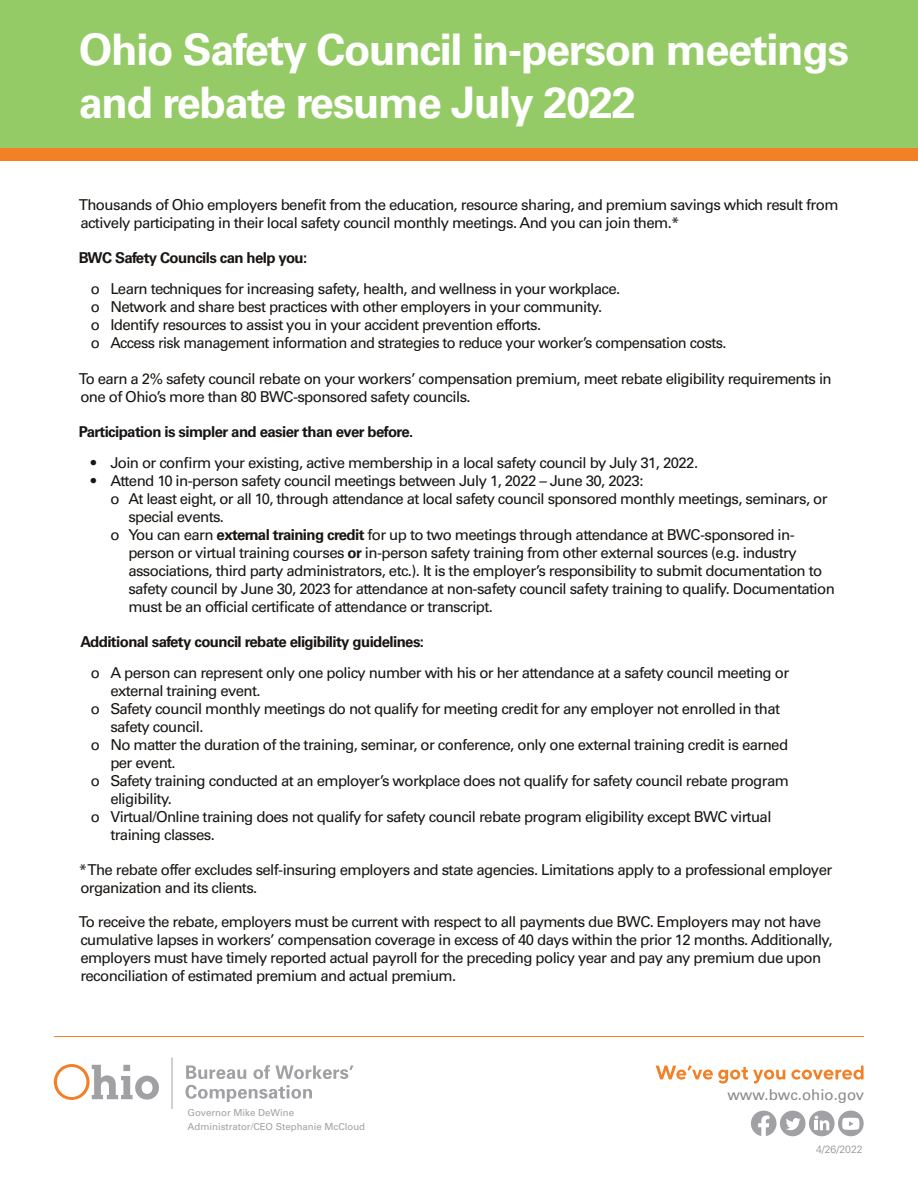
<style>
.page{position:relative;width:918px;height:1188px;background:#fff}
.page>*{position:absolute;margin:0;border:0;box-sizing:border-box;transform-origin:0 0}
.t1{font:700 43.5px/52.2px "Univers LT Std";letter-spacing:-.03em;color:#fff}
.t2{font:15px/18px "Univers LT Std";letter-spacing:-.04em;color:#181512}
.t3{font:700 15px "Univers LT Std";letter-spacing:-.04em;color:#181512}
.t4{font:15px "Univers LT Std";color:#8a8a8e}
.t5{font:300 10.5px "Univers LT Std";color:#8a8a8e}
.Body{font:9.6px "Univers LT Std";color:#a1a1a5}
.s1{font-weight:700}
</style>
<div class="page">
<div style="left:0;top:0;width:918px;height:150px;background:#95cb66"></div>
<div style="left:0;top:148px;width:918px;height:13px;background:#f48026"></div>
<svg style="left:656px;top:1065px;width:129px;height:19px"></svg>
<svg style="left:791px;top:1066px;width:73px;height:14px"></svg>
<hr style="left:54px;top:1036px;width:810px;height:1px;background:#f48026">
<svg style="left:54px;top:1064px;width:105px;height:36px"></svg>
<svg style="left:186px;top:1065px;width:60px;height:14px"></svg>
<svg style="left:253px;top:1065px;width:101px;height:14px"></svg>
<svg style="left:185px;top:1085px;width:127px;height:17px"></svg>
<hr style="left:172px;top:1058px;width:1px;height:51px;background:#a1a1a5">
<svg style="left:751px;top:1111px;width:26px;height:25px"></svg>
<div style="left:780px;top:1111px;width:26px;height:25px;background:#a1a1a5;border-radius:50%"></div>
<svg style="left:786px;top:1118px;width:15px;height:12px"></svg>
<div style="left:809px;top:1111px;width:26px;height:25px;background:#a1a1a5;border-radius:50%"></div>
<svg style="left:815px;top:1116px;width:14px;height:14px"></svg>
<div style="left:838px;top:1111px;width:26px;height:25px;background:#a1a1a5;border-radius:50%"></div>
<svg style="left:842px;top:1118px;width:17px;height:12px"></svg>
<p class="t1" style="left:79px;top:24px;width:772px">Ohio Safety Council in-person meetings and rebate resume July 2022</p>
<p class="t2" style="left:79px;top:196px;width:761px">Thousands of Ohio employers benefit from the education, resource sharing, and premium savings which result from actively participating in their local safety council monthly meetings. And you can join them.*</p>
<p class="t3" style="left:79px;top:249px;width:230px">BWC Safety Councils can help you:</p>
<p class="t2" style="left:91px;top:280px;width:531px">o Learn techniques for increasing safety, health, and wellness in your workplace.</p>
<p class="t2" style="left:91px;top:298px;width:513px">o Network and share best practices with other employers in your community.</p>
<p class="t2" style="left:91px;top:316px;width:452px">o Identify resources to assist you in your accident prevention efforts.</p>
<p class="t2" style="left:91px;top:334px;width:637px">o Access risk management information and strategies to reduce your worker’s compensation costs.</p>
<p class="t2" style="left:79px;top:370px;width:754px">To earn a 2% safety council rebate on your workers’ compensation premium, meet rebate eligibility requirements in one of Ohio’s more than 80 BWC-sponsored safety councils.</p>
<p class="t3" style="left:79px;top:423px;width:336px">Participation is simpler and easier than ever before.</p>
<p class="t2" style="left:91px;top:454px;width:609px">• Join or confirm your existing, active membership in a local safety council by July 31, 2022.</p>
<p class="t2" style="left:91px;top:472px;width:554px">• Attend 10 in-person safety council meetings between July 1, 2022 – June 30, 2023:</p>
<p class="t2" style="left:128px;top:490px;width:701px;text-indent:-18px">o At least eight, or all 10, through attendance at local safety council sponsored monthly meetings, seminars, or special events.</p>
<p class="t2" style="left:128px;top:526px;width:708px;text-indent:-18px">o You can earn <span class="s1">external training credit</span> for up to two meetings through attendance at BWC-sponsored in&shy;person or virtual training courses <span class="s1">or</span> in-person safety training from other external sources (e.g. industry associations, third party administrators, etc.). It is the employer’s responsibility to submit documentation to safety council by June 30, 2023 for attendance at non-safety council safety training to qualify. Documentation must be an official certificate of attendance or transcript.</p>
<p class="t3" style="left:80px;top:633px;width:345px">Additional safety council rebate eligibility guidelines:</p>
<p class="t2" style="left:110px;top:664px;width:680px;text-indent:-19px">o A person can represent only one policy number with his or her attendance at a safety council meeting or external training event.</p>
<p class="t2" style="left:110px;top:700px;width:671px;text-indent:-19px">o Safety council monthly meetings do not qualify for meeting credit for any employer not enrolled in that safety council.</p>
<p class="t2" style="left:110px;top:736px;width:679px;text-indent:-19px">o No matter the duration of the training, seminar, or conference, only one external training credit is earned per event.</p>
<p class="t2" style="left:110px;top:772px;width:680px;text-indent:-19px">o Safety training conducted at an employer’s workplace does not qualify for safety council rebate program eligibility.</p>
<p class="t2" style="left:110px;top:808px;width:663px;text-indent:-19px">o Virtual/Online training does not qualify for safety council rebate program eligibility except BWC virtual training classes.</p>
<p class="t2" style="left:79px;top:861px;width:755px">* The rebate offer excludes self-insuring employers and state agencies. Limitations apply to a professional employer organization and its clients.</p>
<p class="t2" style="left:79px;top:913px;width:755px">To receive the rebate, employers must be current with respect to all payments due BWC. Employers may not have cumulative lapses in workers’ compensation coverage in excess of 40 days within the prior 12 months. Additionally, employers must have timely reported actual payroll for the preceding policy year and pay any premium due upon reconciliation of estimated premium and actual premium.</p>
<p class="Body" style="left:188px;top:1107px;width:108px">Governor Mike DeWine</p>
<p class="Body" style="left:188px;top:1121px;width:179px">Administrator/CEO Stephanie McCloud</p>
<p class="t4" style="left:727px;top:1086px;width:138px">www.bwc.ohio.gov</p>
<p class="t5" style="left:816px;top:1143px;width:48px">4/26/2022</p>
</div>
